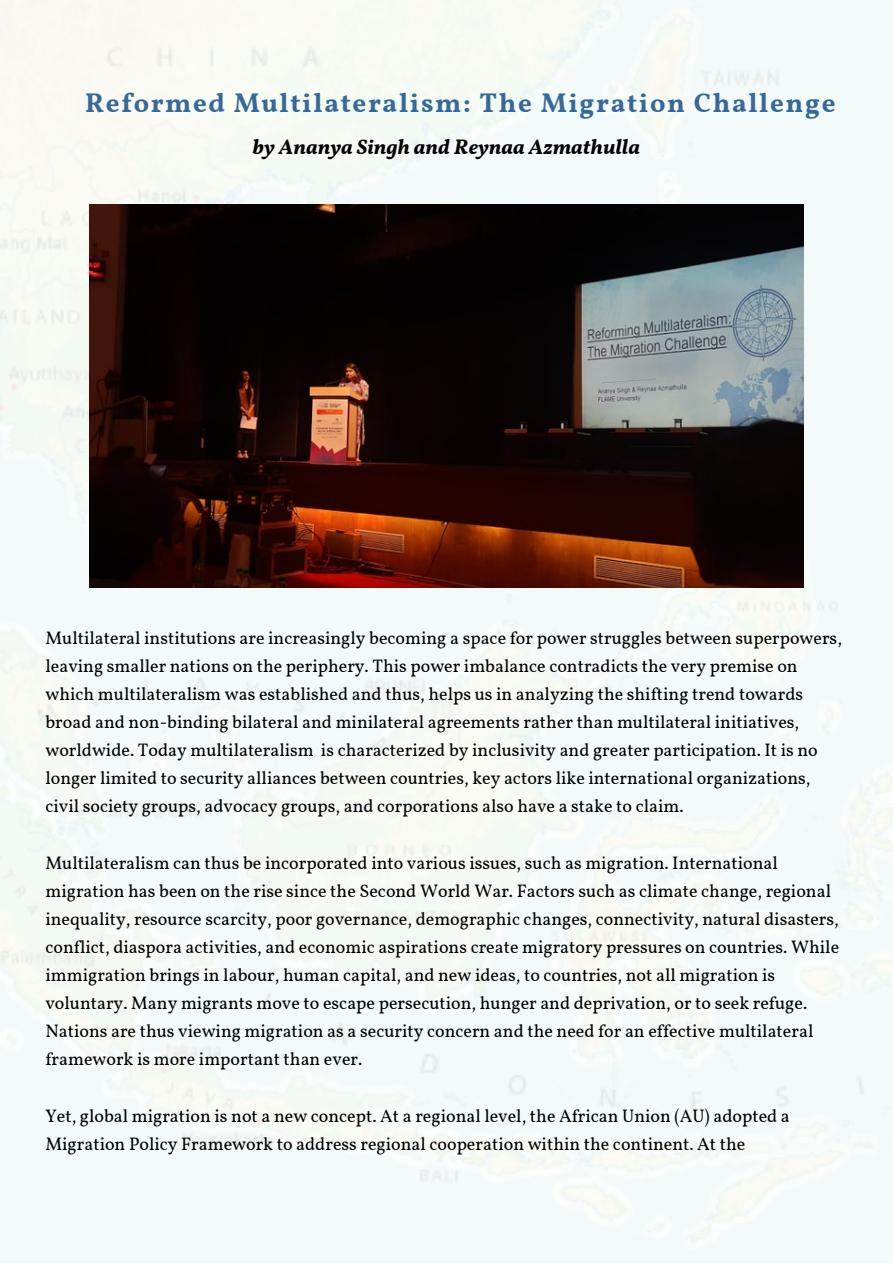
<style>
.page{position:relative;width:893px;height:1264px;background:#fff}
.page>*{position:absolute;margin:0;border:0;box-sizing:border-box;transform-origin:0 0}
.t1{font:700 27px "Vollkorn";letter-spacing:.06em;color:#366999}
.t2{font:italic 700 21px "Vollkorn";color:#000}
.t3{font:18px/28px "Vollkorn";color:#000}
</style>
<div class="page">
<div style="left:0;top:0;width:892px;height:1262px;background:#f3fafa"></div>
<img style="left:89px;top:205px;width:714px;height:382px">
<h1 class="t1" style="left:85px;top:86px;width:751px">Reformed Multilateralism: The Migration Challenge</h1>
<p class="t2" style="left:252px;top:134px;width:389px">by Ananya Singh and Reynaa Azmathulla</p>
<p class="t3" style="left:45px;top:625px;width:798px">Multilateral institutions are increasingly becoming a space for power struggles between superpowers, leaving smaller nations on the periphery. This power imbalance contradicts the very premise on which multilateralism was established and thus, helps us in analyzing the shifting trend towards broad and non-binding bilateral and minilateral agreements rather than multilateral initiatives, worldwide. Today multilateralism is characterized by inclusivity and greater participation. It is no longer limited to security alliances between countries, key actors like international organizations, civil society groups, advocacy groups, and corporations also have a stake to claim.</p>
<p class="t3" style="left:45px;top:849px;width:795px">Multilateralism can thus be incorporated into various issues, such as migration. International migration has been on the rise since the Second World War. Factors such as climate change, regional inequality, resource scarcity, poor governance, demographic changes, connectivity, natural disasters, conflict, diaspora activities, and economic aspirations create migratory pressures on countries. While immigration brings in labour, human capital, and new ideas, to countries, not all migration is voluntary. Many migrants move to escape persecution, hunger and deprivation, or to seek refuge.<br>Nations are thus viewing migration as a security concern and the need for an effective multilateral framework is more important than ever.</p>
<p class="t3" style="left:45px;top:1102px;width:745px">Yet, global migration is not a new concept. At a regional level, the African Union (AU) adopted a<br>Migration Policy Framework to address regional cooperation within the continent. At the</p>
</div>
